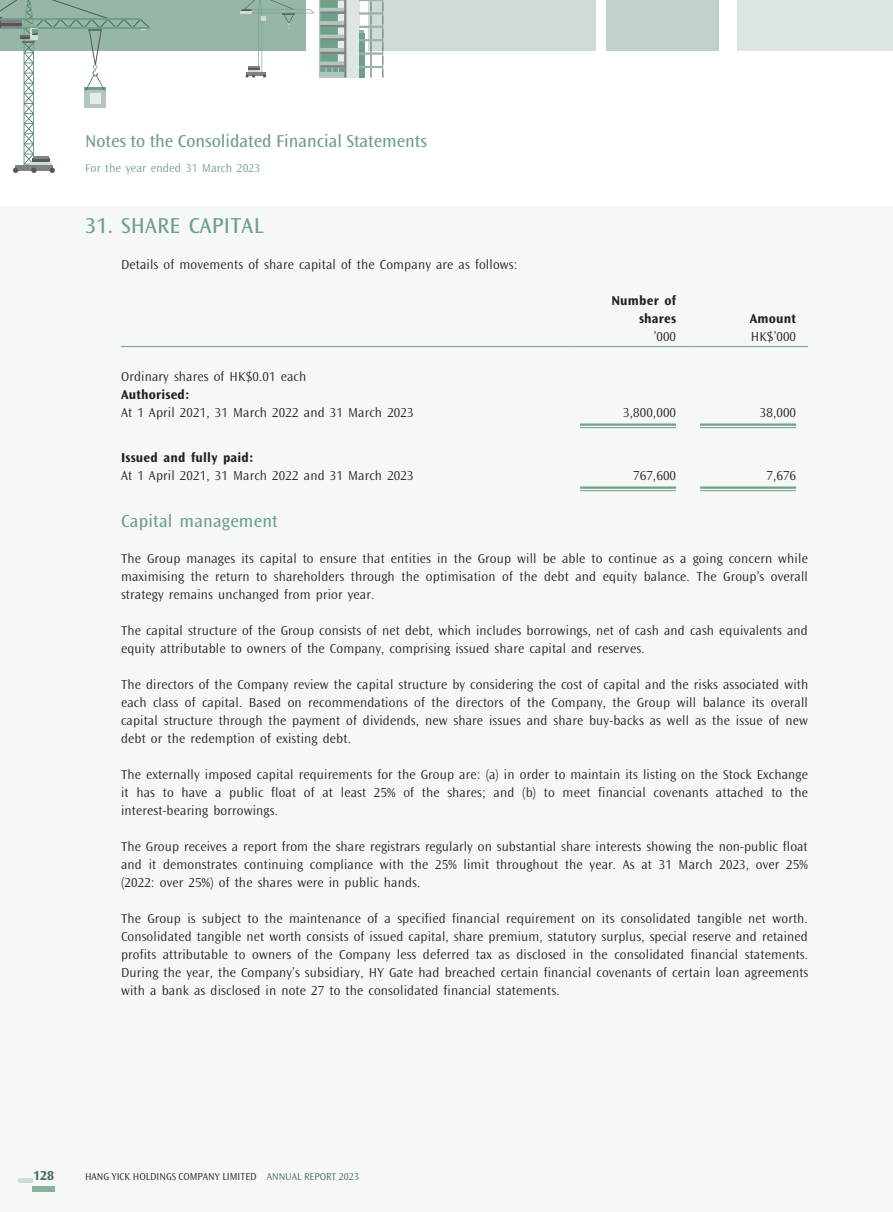
<style>
.page{position:relative;width:893px;height:1212px;background:#fff}
.page>*{position:absolute;margin:0;border:0;box-sizing:border-box;transform-origin:0 0}
._03_H1{font:22.5px "Ocean Sans Std";letter-spacing:.01em;color:#6fa088}
._04___H2{font:18px "Ocean Sans Std";color:#6fa088}
._01_Body_Text{font:300 13.5px/18px "Ocean Sans Std";letter-spacing:.01em;color:#231f20;text-align:justify}
._15_Table_Stub{font:300 13.5px "Ocean Sans Std";letter-spacing:.01em;color:#231f20}
._15_Table_Stub-2{font:700 13.5px "Ocean Sans Std";letter-spacing:.015em;color:#231f20}
._01_Body_Text-2{font:700 13.5px/18px "Ocean Sans Std";letter-spacing:.015em;color:#231f20;text-align:right}
.t1{font:700 13.5px "Ocean Sans Std";color:#476c5a}
.t2{font:300 12px "Ocean Sans Std";letter-spacing:.01em;color:#6fa088}
.t3{font:300 10.5px "Ocean Sans Std";color:#231f20}
.s1{color:#476c5a}
</style>
<div class="page">
<div style="left:0;top:207px;width:893px;height:1005px;background:#f5f8f6"></div>
<div style="left:737px;top:0;width:156px;height:51px;background:#dde6e0"></div>
<div style="left:0;top:0;width:305px;height:51px;background:#97b6a5"></div>
<div style="left:369px;top:0;width:227px;height:51px;background:#cedcd4"></div>
<div style="left:606px;top:0;width:113px;height:51px;background:#c0d1c7"></div>
<div style="left:344px;top:0;width:15px;height:78px;background:#dde6e0"></div>
<svg style="left:359px;top:0;width:24px;height:78px"></svg>
<svg style="left:240px;top:0;width:106px;height:78px"></svg>
<svg style="left:0;top:0;width:150px;height:173px"></svg>
<div style="left:33px;top:1186px;width:22px;height:6px;background:#8aaf9a"></div>
<hr style="left:18px;top:1178px;width:15px;height:4px;background:#cedcd4">
<hr style="left:121px;top:346px;width:447px;height:1px;background:#6fa088">
<hr style="left:568px;top:346px;width:120px;height:1px;background:#6fa088">
<hr style="left:688px;top:346px;width:120px;height:1px;background:#6fa088">
<hr style="left:580px;top:423px;width:96px;height:3px;background:#6fa088">
<hr style="left:580px;top:427px;width:96px;height:1px;background:#6fa088">
<hr style="left:700px;top:423px;width:96px;height:3px;background:#6fa088">
<hr style="left:700px;top:427px;width:96px;height:1px;background:#6fa088">
<hr style="left:580px;top:486px;width:96px;height:3px;background:#6fa088">
<hr style="left:580px;top:490px;width:96px;height:1px;background:#6fa088">
<hr style="left:700px;top:486px;width:96px;height:3px;background:#6fa088">
<hr style="left:700px;top:490px;width:96px;height:1px;background:#6fa088">
<h2 class="_04___H2" style="left:85px;top:131px;width:343px">Notes to the Consolidated Financial Statements</h2>
<p class="t2" style="left:85px;top:162px;width:177px">For the year ended 31 March 2023</p>
<p class="_03_H1" style="left:85px;top:213px;width:180px">31. SHARE CAPITAL</p>
<p class="_01_Body_Text" style="left:121px;top:255px;width:398px">Details of movements of share capital of the Company are as follows:</p>
<p class="_01_Body_Text-2" style="left:611px;top:291px;width:66px">Number of shares</p>
<p class="_01_Body_Text-2" style="left:750px;top:309px;width:48px">Amount</p>
<p class="_01_Body_Text" style="left:654px;top:327px;width:24px">’000</p>
<p class="_01_Body_Text" style="left:751px;top:327px;width:47px">HK$’000</p>
<p class="_15_Table_Stub" style="left:121px;top:369px;width:187px">Ordinary shares of HK$0.01 each</p>
<p class="_15_Table_Stub-2" style="left:121px;top:387px;width:70px">Authorised:</p>
<p class="_15_Table_Stub" style="left:121px;top:405px;width:294px">At 1 April 2021, 31 March 2022 and 31 March 2023</p>
<p class="_01_Body_Text" style="left:623px;top:404px;width:55px">3,800,000</p>
<p class="_01_Body_Text" style="left:760px;top:404px;width:38px">38,000</p>
<p class="_15_Table_Stub-2" style="left:121px;top:450px;width:134px">Issued and fully paid:</p>
<p class="_15_Table_Stub" style="left:121px;top:468px;width:294px">At 1 April 2021, 31 March 2022 and 31 March 2023</p>
<p class="_01_Body_Text" style="left:633px;top:467px;width:44px">767,600</p>
<p class="_01_Body_Text" style="left:766px;top:467px;width:31px">7,676</p>
<p class="_04___H2" style="left:121px;top:511px;width:158px">Capital management</p>
<p class="_01_Body_Text" style="left:121px;top:550px;width:688px">The Group manages its capital to ensure that entities in the Group will be able to continue as a going concern while maximising the return to shareholders through the optimisation of the debt and equity balance. The Group’s overall strategy remains unchanged from prior year.</p>
<p class="_01_Body_Text" style="left:121px;top:622px;width:688px">The capital structure of the Group consists of net debt, which includes borrowings, net of cash and cash equivalents and equity attributable to owners of the Company, comprising issued share capital and reserves.</p>
<p class="_01_Body_Text" style="left:121px;top:676px;width:689px">The directors of the Company review the capital structure by considering the cost of capital and the risks associated with each class of capital. Based on recommendations of the directors of the Company, the Group will balance its overall capital structure through the payment of dividends, new share issues and share buy-backs as well as the issue of new debt or the redemption of existing debt.</p>
<p class="_01_Body_Text" style="left:121px;top:766px;width:688px">The externally imposed capital requirements for the Group are: (a) in order to maintain its listing on the Stock Exchange it has to have a public float of at least 25% of the shares; and (b) to meet financial covenants attached to the interest-bearing borrowings.</p>
<p class="_01_Body_Text" style="left:121px;top:838px;width:688px">The Group receives a report from the share registrars regularly on substantial share interests showing the non-public float and it demonstrates continuing compliance with the 25% limit throughout the year. As at 31 March 2023, over 25% (2022: over 25%) of the shares were in public hands.</p>
<p class="_01_Body_Text" style="left:121px;top:910px;width:689px">The Group is subject to the maintenance of a specified financial requirement on its consolidated tangible net worth.<br>Consolidated tangible net worth consists of issued capital, share premium, statutory surplus, special reserve and retained profits attributable to owners of the Company less deferred tax as disclosed in the consolidated financial statements.<br>During the year, the Company’s subsidiary, HY Gate had breached certain financial covenants of certain loan agreements with a bank as disclosed in note 27 to the consolidated financial statements.</p>
<p class="t1" style="left:33px;top:1168px;width:23px">128</p>
<p class="t3" style="left:85px;top:1171px;width:275px">HANG YICK HOLDINGS COMPANY LIMITED <span class="s1">ANNUAL REPORT 2023</span></p>
</div>
